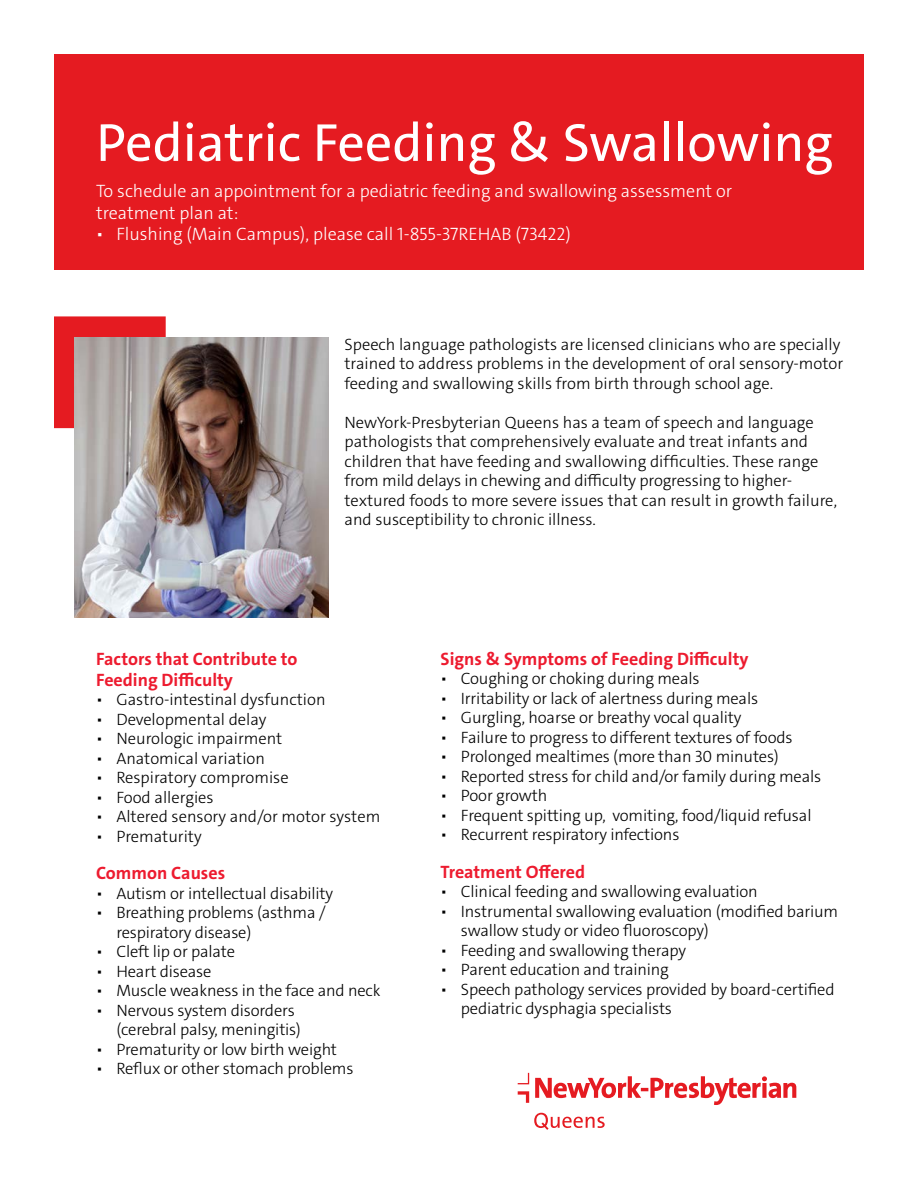
<style>
.page{position:relative;width:918px;height:1188px;background:#fff}
.page>*{position:absolute;margin:0;border:0;box-sizing:border-box;transform-origin:0 0}
.H2_Flyer_Headline{font:54px "The Sans C4 s";color:#fff}
.Flyer_call_to_action{font:300 18px/22.5px "The Sans C4 s";color:#fff}
.t1{font:700 18px "The Sans C4 s";color:#ed1b2f}
.Body_Copy_Flyer{font:300 16.5px/19.5px "The Sans C4 s";letter-spacing:-.01em;color:#000}
</style>
<div class="page">
<div style="left:54px;top:316px;width:112px;height:112px;background:#e51b21"></div>
<div style="left:54px;top:54px;width:810px;height:216px;background:#e51b21"></div>
<svg style="left:518px;top:1073px;width:278px;height:32px"></svg>
<svg style="left:534px;top:1113px;width:71px;height:17px"></svg>
<img style="left:74px;top:337px;width:254px;height:281px">
<p class="H2_Flyer_Headline" style="left:96px;top:108px;width:739px">Pediatric Feeding &amp; Swallowing</p>
<p class="Flyer_call_to_action" style="left:96px;top:180px;width:638px">To schedule an appointment for a pediatric feeding and swallowing assessment or treatment plan at:</p>
<p class="Flyer_call_to_action" style="left:96px;top:223px;width:476px">▪ Flushing (Main Campus), please call 1-855-37REHAB (73422)</p>
<p class="Body_Copy_Flyer" style="left:345px;top:334px;width:500px">Speech language pathologists are licensed clinicians who are specially trained to address problems in the development of oral sensory-motor feeding and swallowing skills from birth through school age.</p>
<p class="Body_Copy_Flyer" style="left:345px;top:412px;width:494px">NewYork-Presbyterian Queens has a team of speech and language pathologists that comprehensively evaluate and treat infants and children that have feeding and swallowing difficulties. These range from mild delays in chewing and difficulty progressing to higher&shy;textured foods to more severe issues that can result in growth failure, and susceptibility to chronic illness.</p>
<h4 class="t1" style="left:96px;top:647px;width:203px">Factors that Contribute to</h4>
<h4 class="t1" style="left:96px;top:668px;width:138px">Feeding Difficulty</h4>
<p class="Body_Copy_Flyer" style="left:96px;top:690px;width:231px">▪ Gastro-intestinal dysfunction</p>
<p class="Body_Copy_Flyer" style="left:96px;top:709px;width:172px">▪ Developmental delay</p>
<p class="Body_Copy_Flyer" style="left:96px;top:729px;width:188px">▪ Neurologic impairment</p>
<p class="Body_Copy_Flyer" style="left:96px;top:748px;width:170px">▪ Anatomical variation</p>
<p class="Body_Copy_Flyer" style="left:96px;top:768px;width:194px">▪ Respiratory compromise</p>
<p class="Body_Copy_Flyer" style="left:96px;top:787px;width:119px">▪ Food allergies</p>
<p class="Body_Copy_Flyer" style="left:96px;top:807px;width:286px">▪ Altered sensory and/or motor system</p>
<p class="Body_Copy_Flyer" style="left:96px;top:826px;width:107px">▪ Prematurity</p>
<h4 class="t1" style="left:96px;top:861px;width:131px">Common Causes</h4>
<p class="Body_Copy_Flyer" style="left:96px;top:883px;width:239px">▪ Autism or intellectual disability</p>
<p class="Body_Copy_Flyer" style="left:116px;top:903px;width:211px;text-indent:-20px">▪ Breathing problems (asthma / respiratory disease)</p>
<p class="Body_Copy_Flyer" style="left:96px;top:942px;width:140px">▪ Cleft lip or palate</p>
<p class="Body_Copy_Flyer" style="left:96px;top:961px;width:117px">▪ Heart disease</p>
<p class="Body_Copy_Flyer" style="left:96px;top:981px;width:286px">▪ Muscle weakness in the face and neck</p>
<p class="Body_Copy_Flyer" style="left:116px;top:1000px;width:186px;text-indent:-20px">▪ Nervous system disorders (cerebral palsy, meningitis)</p>
<p class="Body_Copy_Flyer" style="left:96px;top:1039px;width:242px">▪ Prematurity or low birth weight</p>
<p class="Body_Copy_Flyer" style="left:96px;top:1059px;width:259px">▪ Reflux or other stomach problems</p>
<h4 class="t1" style="left:441px;top:647px;width:309px">Signs &amp; Symptoms of Feeding Difficulty</h4>
<p class="Body_Copy_Flyer" style="left:441px;top:669px;width:260px">▪ Coughing or choking during meals</p>
<p class="Body_Copy_Flyer" style="left:441px;top:688px;width:319px">▪ Irritability or lack of alertness during meals</p>
<p class="Body_Copy_Flyer" style="left:441px;top:708px;width:302px">▪ Gurgling, hoarse or breathy vocal quality</p>
<p class="Body_Copy_Flyer" style="left:441px;top:727px;width:353px">▪ Failure to progress to different textures of foods</p>
<p class="Body_Copy_Flyer" style="left:441px;top:747px;width:340px">▪ Prolonged mealtimes (more than 30 minutes)</p>
<p class="Body_Copy_Flyer" style="left:441px;top:766px;width:382px">▪ Reported stress for child and/or family during meals</p>
<p class="Body_Copy_Flyer" style="left:441px;top:786px;width:108px">▪ Poor growth</p>
<p class="Body_Copy_Flyer" style="left:441px;top:805px;width:372px">▪ Frequent spitting up, vomiting, food/liquid refusal</p>
<p class="Body_Copy_Flyer" style="left:441px;top:825px;width:240px">▪ Recurrent respiratory infections</p>
<h4 class="t1" style="left:441px;top:860px;width:146px">Treatment Offered</h4>
<p class="Body_Copy_Flyer" style="left:441px;top:882px;width:319px">▪ Clinical feeding and swallowing evaluation</p>
<p class="Body_Copy_Flyer" style="left:461px;top:901px;width:379px;text-indent:-20px">▪ Instrumental swallowing evaluation (modified barium swallow study or video fluoroscopy)</p>
<p class="Body_Copy_Flyer" style="left:441px;top:940px;width:247px">▪ Feeding and swallowing therapy</p>
<p class="Body_Copy_Flyer" style="left:441px;top:960px;width:230px">▪ Parent education and training</p>
<p class="Body_Copy_Flyer" style="left:461px;top:979px;width:375px;text-indent:-20px">▪ Speech pathology services provided by board-certified pediatric dysphagia specialists</p>
</div>
